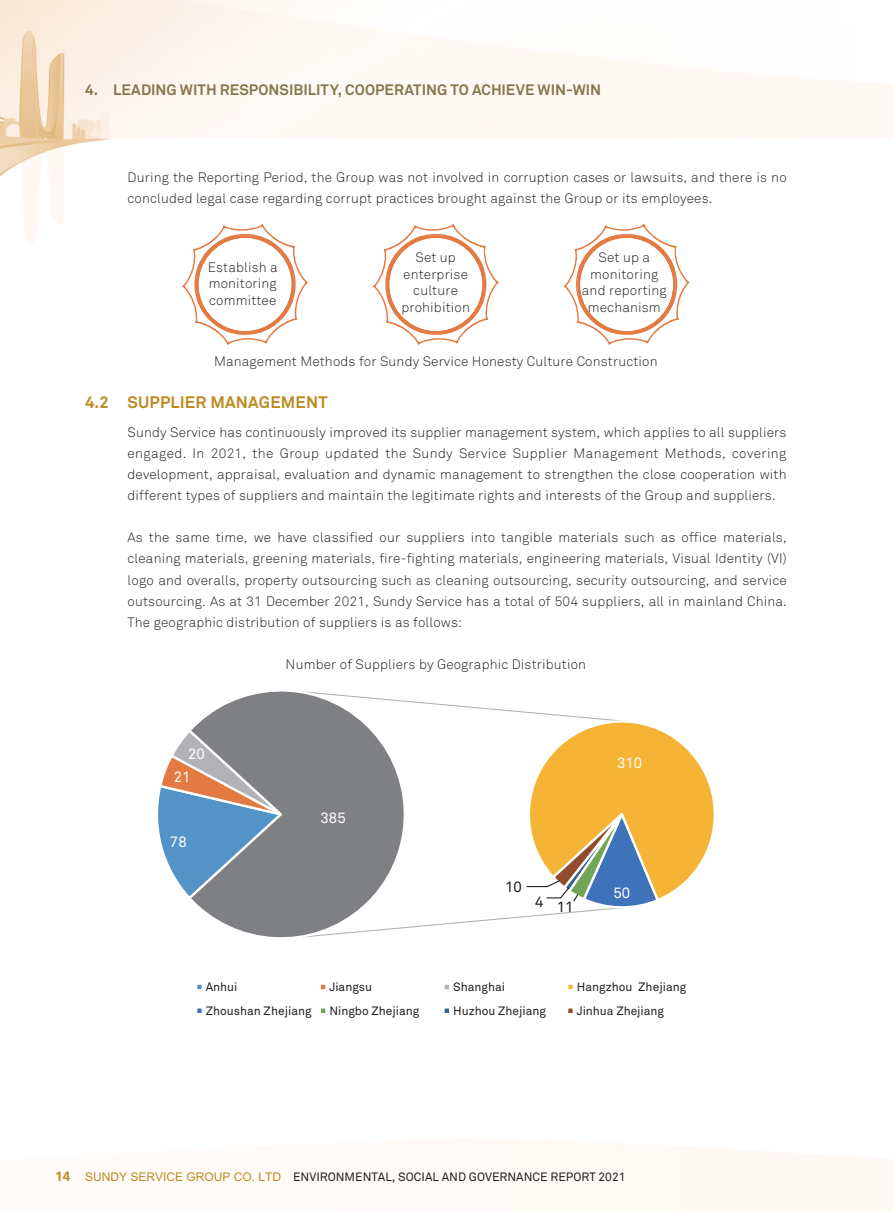
<style>
.page{position:relative;width:893px;height:1212px;background:#fff}
.page>*{position:absolute;margin:0;border:0;box-sizing:border-box;transform-origin:0 0}
.t1{font:700 16.5px "Akkurat Pro";letter-spacing:.01em;color:#be8a20}
.t2{font:700 15px "Akkurat Pro";color:#87764e}
.t3{font:15px "Akkurat Pro";color:#fff}
.t4{font:15px "Akkurat Pro";color:#231f20}
.t5{font:13.5px/21px "Akkurat Light Pro";letter-spacing:.01em;color:#231f20;text-align:justify}
.t6{font:12px "Akkurat Pro";color:#231f20}
.s1{font-family:"Frutiger LT Std";font-weight:700;font-size:13.5px;color:#be8a20}
.s2{font-family:"M Hei HKS";font-weight:700;color:#be8a20}
</style>
<div class="page">
<img style="left:0;top:0;width:893px;height:1161px">
<svg style="left:182px;top:224px;width:126px;height:121px"></svg>
<img style="left:197px;top:237px;width:96px;height:95px">
<svg style="left:373px;top:224px;width:126px;height:121px"></svg>
<img style="left:388px;top:237px;width:96px;height:95px">
<svg style="left:564px;top:224px;width:126px;height:121px"></svg>
<img style="left:579px;top:237px;width:95px;height:95px">
<svg style="left:419px;top:690px;width:212px;height:249px"></svg>
<svg style="left:156px;top:727px;width:30px;height:174px"></svg>
<svg style="left:186px;top:689px;width:233px;height:263px"></svg>
<div style="left:195px;top:982px;width:9px;height:9px;background:#5493c7;border:2px solid #fff"></div>
<div style="left:319px;top:982px;width:9px;height:9px;background:#e47941;border:2px solid #fff"></div>
<div style="left:442px;top:982px;width:9px;height:9px;background:#b1b2b6;border:2px solid #fff"></div>
<div style="left:566px;top:982px;width:9px;height:9px;background:#f5b435;border:2px solid #fff"></div>
<div style="left:195px;top:1006px;width:9px;height:9px;background:#3e72b9;border:2px solid #fff"></div>
<div style="left:319px;top:1006px;width:9px;height:9px;background:#71a754;border:2px solid #fff"></div>
<div style="left:442px;top:1006px;width:9px;height:9px;background:#35638e;border:2px solid #fff"></div>
<div style="left:566px;top:1006px;width:9px;height:9px;background:#934b2d;border:2px solid #fff"></div>
<svg style="left:519px;top:708px;width:197px;height:202px"></svg>
<p class="t2" style="left:85px;top:80px;width:518px">4. LEADING WITH RESPONSIBILITY, COOPERATING TO ACHIEVE WIN-WIN</p>
<p class="t5" style="left:128px;top:167px;width:661px">During the Reporting Period, the Group was not involved in corruption cases or lawsuits, and there is no concluded legal case regarding corrupt practices brought against the Group or its employees.</p>
<p class="t5" style="left:208px;top:259px;width:72px;line-height:16.5px">Establish a monitoring committee</p>
<p class="t5" style="left:401px;top:249px;width:70px;line-height:16.5px;text-align:center">Set up enterprise culture prohibition</p>
<p class="t5" style="left:582px;top:249px;width:86px;line-height:16.5px;text-align:center">Set up a monitoring and reporting mechanism</p>
<p class="t5" style="left:214px;top:351px;width:445px">Management Methods for Sundy Service Honesty Culture Construction</p>
<p class="t1" style="left:85px;top:392px;width:244px">4.2 SUPPLIER MANAGEMENT</p>
<p class="t5" style="left:128px;top:422px;width:661px">Sundy Service has continuously improved its supplier management system, which applies to all suppliers engaged. In 2021, the Group updated the Sundy Service Supplier Management Methods, covering development, appraisal, evaluation and dynamic management to strengthen the close cooperation with different types of suppliers and maintain the legitimate rights and interests of the Group and suppliers.</p>
<p class="t5" style="left:128px;top:527px;width:661px">As the same time, we have classified our suppliers into tangible materials such as office materials, cleaning materials, greening materials, fire-fighting materials, engineering materials, Visual Identity (VI) logo and overalls, property outsourcing such as cleaning outsourcing, security outsourcing, and service outsourcing. As at 31 December 2021, Sundy Service has a total of 504 suppliers, all in mainland China.<br>The geographic distribution of suppliers is as follows:</p>
<p class="t5" style="left:286px;top:653px;width:302px">Number of Suppliers by Geographic Distribution</p>
<p class="t3" style="left:188px;top:745px;width:18px">20</p>
<p class="t3" style="left:174px;top:768px;width:18px">21</p>
<p class="t3" style="left:170px;top:832px;width:18px">78</p>
<p class="t3" style="left:321px;top:809px;width:27px">385</p>
<p class="t3" style="left:617px;top:754px;width:27px">310</p>
<p class="t4" style="left:505px;top:877px;width:18px">10</p>
<p class="t4" style="left:535px;top:893px;width:10px">4</p>
<p class="t4" style="left:557px;top:898px;width:18px">11</p>
<p class="t3" style="left:613px;top:884px;width:18px">50</p>
<p class="t6" style="left:206px;top:980px;width:33px">Anhui</p>
<p class="t6" style="left:329px;top:980px;width:44px">Jiangsu</p>
<p class="t6" style="left:453px;top:980px;width:54px">Shanghai</p>
<p class="t6" style="left:577px;top:980px;width:111px">Hangzhou Zhejiang</p>
<p class="t6" style="left:206px;top:1004px;width:107px">Zhoushan Zhejiang</p>
<p class="t6" style="left:329px;top:1004px;width:91px">Ningbo Zhejiang</p>
<p class="t6" style="left:453px;top:1004px;width:94px">Huzhou Zhejiang</p>
<p class="t6" style="left:577px;top:1004px;width:89px">Jinhua Zhejiang</p>
<p class="t6" style="left:55px;top:1169px;width:572px"><span class="s1">14</span> <span class="s2">SUNDY SERVICE GROUP CO. LTD</span> ENVIRONMENTAL, SOCIAL AND GOVERNANCE REPORT 2021</p>
</div>
